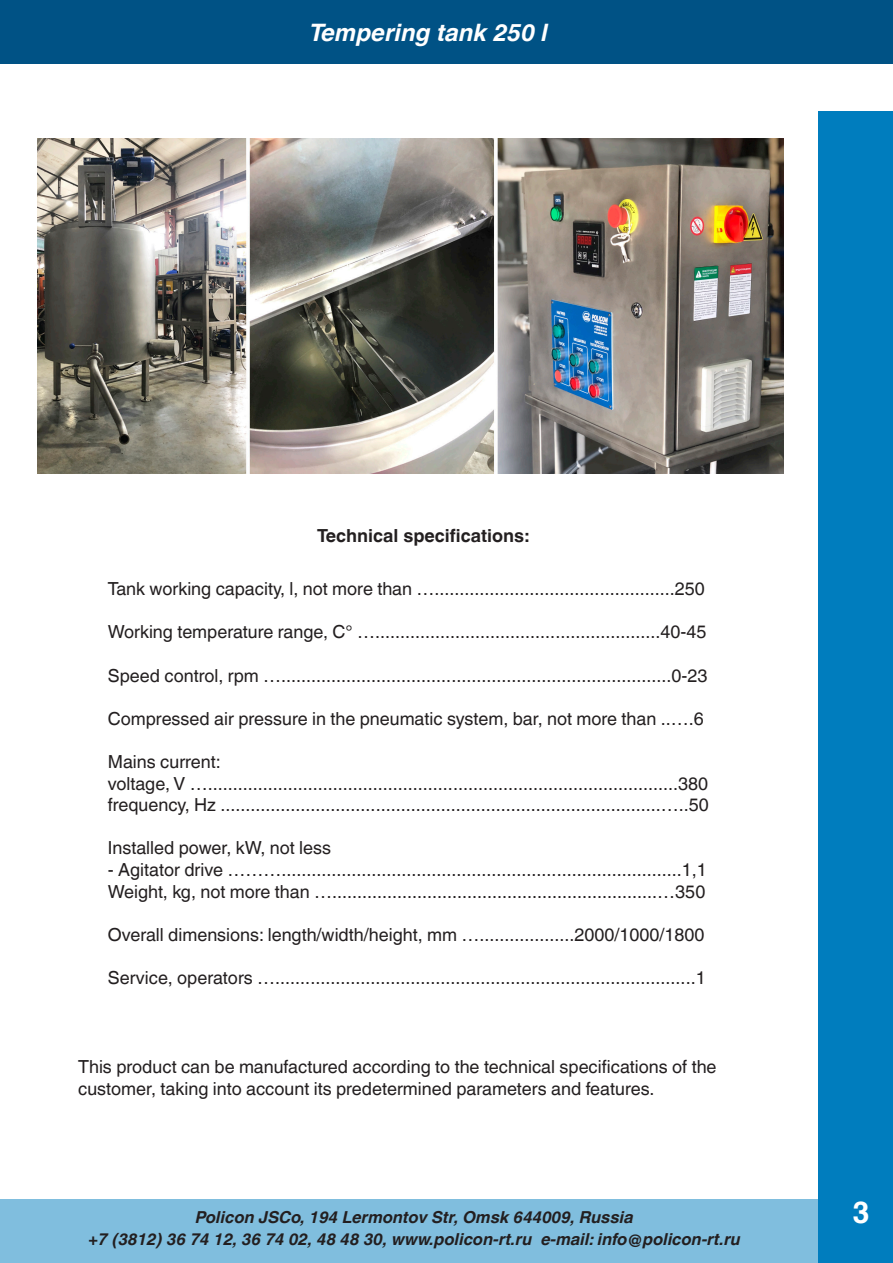
<style>
.page{position:relative;width:893px;height:1263px;background:#fff}
.page>*{position:absolute;margin:0;border:0;box-sizing:border-box;transform-origin:0 0}
.t1{font:700 30px "A1010 Helvetika";color:#fff}
.t2{font:italic 700 24px "Helvetica World";color:#fff}
.t3{font:18px/21.6px "Helvetica World";color:#231f20}
.t4{font:700 18px "Helvetica World";color:#231f20}
.t5{font:italic 700 16.5px "Helvetica World";color:#231f20}
</style>
<div class="page">
<div style="left:819px;top:112px;width:74px;height:1151px;background:#007dbe"></div>
<div style="left:0;top:0;width:893px;height:63px;background:#005285"></div>
<div style="left:0;top:1199px;width:829px;height:64px;background:#80bede"></div>
<hr style="left:0;top:1199px;width:1px;height:64px;background:#007dbe">
<img style="left:38px;top:139px;width:746px;height:334px">
<p class="t2" style="left:309px;top:18px;width:240px">Tempering tank 250 l</p>
<p class="t4" style="left:317px;top:525px;width:214px">Technical specifications:</p>
<p class="t3" style="left:108px;top:578px;width:598px">Tank working capacity, l, not more than …................................................250</p>
<p class="t3" style="left:108px;top:621px;width:600px">Working temperature range, С° ….........................................................40-45</p>
<p class="t3" style="left:108px;top:665px;width:601px">Speed control, rpm …..............................................................................0-23</p>
<p class="t3" style="left:108px;top:708px;width:597px">Compressed air pressure in the pneumatic system, bar, not more than ..….6</p>
<p class="t3" style="left:108px;top:751px;width:115px">Mains current:</p>
<p class="t3" style="left:108px;top:773px;width:602px">voltage, V …..............................................................................................380</p>
<p class="t3" style="left:108px;top:794px;width:603px">frequency, Hz ........................................................................................…..50</p>
<p class="t3" style="left:108px;top:837px;width:225px">Installed power, kW, not less</p>
<p class="t3" style="left:108px;top:859px;width:600px">- Agitator drive ………................................................................................1,1</p>
<p class="t3" style="left:108px;top:881px;width:599px">Weight, kg, not more than ….................................................................…350</p>
<p class="t3" style="left:108px;top:924px;width:598px">Overall dimensions: length/width/height, mm …...................2000/1000/1800</p>
<p class="t3" style="left:108px;top:967px;width:599px">Service, operators …....................................................................................1</p>
<p class="t3" style="left:78px;top:1056px;width:640px">This product can be manufactured according to the technical specifications of the customer, taking into account its predetermined parameters and features.</p>
<p class="t5" style="left:196px;top:1207px;width:439px">Policon JSCo, 194 Lermontov Str, Omsk 644009, Russia</p>
<p class="t1" style="left:853px;top:1195px;width:18px">3</p>
<p class="t5" style="left:88px;top:1229px;width:654px">+7 (3812) 36 74 12, 36 74 02, 48 48 30, www.policon-rt.ru e-mail: info@policon-rt.ru</p>
</div>
